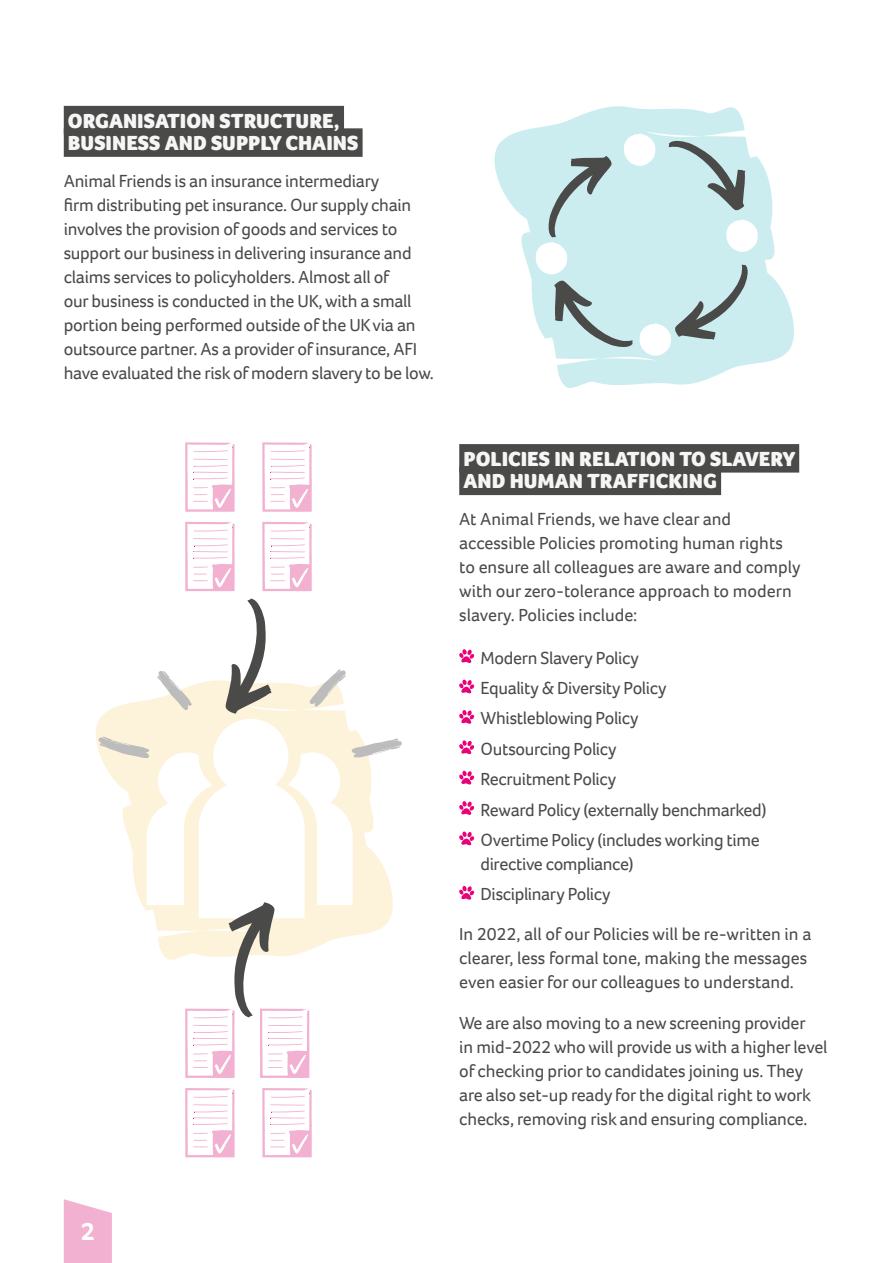
<style>
.page{position:relative;width:893px;height:1263px;background:#fff}
.page>*{position:absolute;margin:0;border:0;box-sizing:border-box;transform-origin:0 0}
.t1{font:700 25.5px "Foco";color:#fff}
.Subheading_1{font:900 21px/22.5px "Foco";color:#f6f6f6}
.Body_Text{font:18px/24px "Foco";letter-spacing:-.015em;color:#4a4a49}
.Body_Bullet_List{font:18px/24px "Foco";letter-spacing:-.025em;color:#4a4a49}
</style>
<div class="page">
<svg style="left:64px;top:1199px;width:48px;height:64px;background:#f3b9d6"></svg>
<div style="left:64px;top:106px;width:280px;height:28px;background:#4a4a49"></div>
<div style="left:64px;top:128px;width:299px;height:29px;background:#4a4a49"></div>
<svg style="left:494px;top:106px;width:300px;height:282px;fill:#ccedf0"></svg>
<svg style="left:624px;top:134px;width:31px;height:32px"></svg>
<svg style="left:726px;top:219px;width:32px;height:33px"></svg>
<svg style="left:669px;top:138px;width:77px;height:73px;background:#afc8ca"></svg>
<svg style="left:640px;top:265px;width:110px;height:91px;background:#bfd9dc"></svg>
<svg style="left:554px;top:280px;width:79px;height:69px;background:#aec7c9"></svg>
<svg style="left:536px;top:156px;width:76px;height:118px;background:#bed7da"></svg>
<svg style="left:185px;top:1088px;width:50px;height:69px"></svg>
<svg style="left:262px;top:1088px;width:50px;height:69px"></svg>
<svg style="left:185px;top:442px;width:50px;height:70px"></svg>
<svg style="left:262px;top:442px;width:50px;height:70px"></svg>
<svg style="left:185px;top:522px;width:50px;height:69px"></svg>
<svg style="left:262px;top:522px;width:50px;height:69px"></svg>
<svg style="left:98px;top:599px;width:304px;height:479px"></svg>
<div style="left:459px;top:444px;width:340px;height:29px;background:#4a4a49"></div>
<div style="left:459px;top:467px;width:262px;height:28px;background:#4a4a49"></div>
<svg style="left:459px;top:649px;width:15px;height:14px"></svg>
<svg style="left:459px;top:680px;width:15px;height:13px"></svg>
<svg style="left:459px;top:710px;width:15px;height:14px"></svg>
<svg style="left:459px;top:740px;width:15px;height:14px"></svg>
<svg style="left:459px;top:771px;width:15px;height:13px"></svg>
<svg style="left:459px;top:801px;width:15px;height:14px"></svg>
<svg style="left:459px;top:831px;width:15px;height:14px"></svg>
<svg style="left:459px;top:886px;width:15px;height:14px"></svg>
<h2 class="Subheading_1" style="left:68px;top:109px;width:292px">ORGANISATION STRUCTURE,<br>BUSINESS AND SUPPLY CHAINS</h2>
<p class="Body_Text" style="left:64px;top:169px;width:371px">Animal Friends is an insurance intermediary<br>firm distributing pet insurance. Our supply chain involves the provision of goods and services to support our business in delivering insurance and claims services to policyholders. Almost all of<br>our business is conducted in the UK, with a small portion being performed outside of the UK via an outsource partner. As a provider of insurance, AFI have evaluated the risk of modern slavery to be low.</p>
<h2 class="Subheading_1" style="left:463px;top:447px;width:334px">POLICIES IN RELATION TO SLAVERY<br>AND HUMAN TRAFFICKING</h2>
<p class="Body_Text" style="left:459px;top:507px;width:343px">At Animal Friends, we have clear and accessible Policies promoting human rights to ensure all colleagues are aware and comply with our zero-tolerance approach to modern slavery. Policies include:</p>
<p class="Body_Bullet_List" style="left:480px;top:645px;width:160px">Modern Slavery Policy</p>
<p class="Body_Bullet_List" style="left:480px;top:676px;width:187px">Equality &amp; Diversity Policy</p>
<p class="Body_Bullet_List" style="left:480px;top:706px;width:160px">Whistleblowing Policy</p>
<p class="Body_Bullet_List" style="left:480px;top:736px;width:137px">Outsourcing Policy</p>
<p class="Body_Bullet_List" style="left:480px;top:767px;width:137px">Recruitment Policy</p>
<p class="Body_Bullet_List" style="left:480px;top:797px;width:288px">Reward Policy (externally benchmarked)</p>
<p class="Body_Bullet_List" style="left:480px;top:828px;width:281px">Overtime Policy (includes working time directive compliance)</p>
<p class="Body_Bullet_List" style="left:480px;top:882px;width:132px">Disciplinary Policy</p>
<p class="Body_Text" style="left:459px;top:921px;width:354px">In 2022, all of our Policies will be re-written in a clearer, less formal tone, making the messages even easier for our colleagues to understand.</p>
<p class="Body_Text" style="left:459px;top:1010px;width:370px">We are also moving to a new screening provider<br>in mid-2022 who will provide us with a higher level of checking prior to candidates joining us. They are also set-up ready for the digital right to work checks, removing risk and ensuring compliance.</p>
<h1 class="t1" style="left:81px;top:1215px;width:15px">2</h1>
</div>
